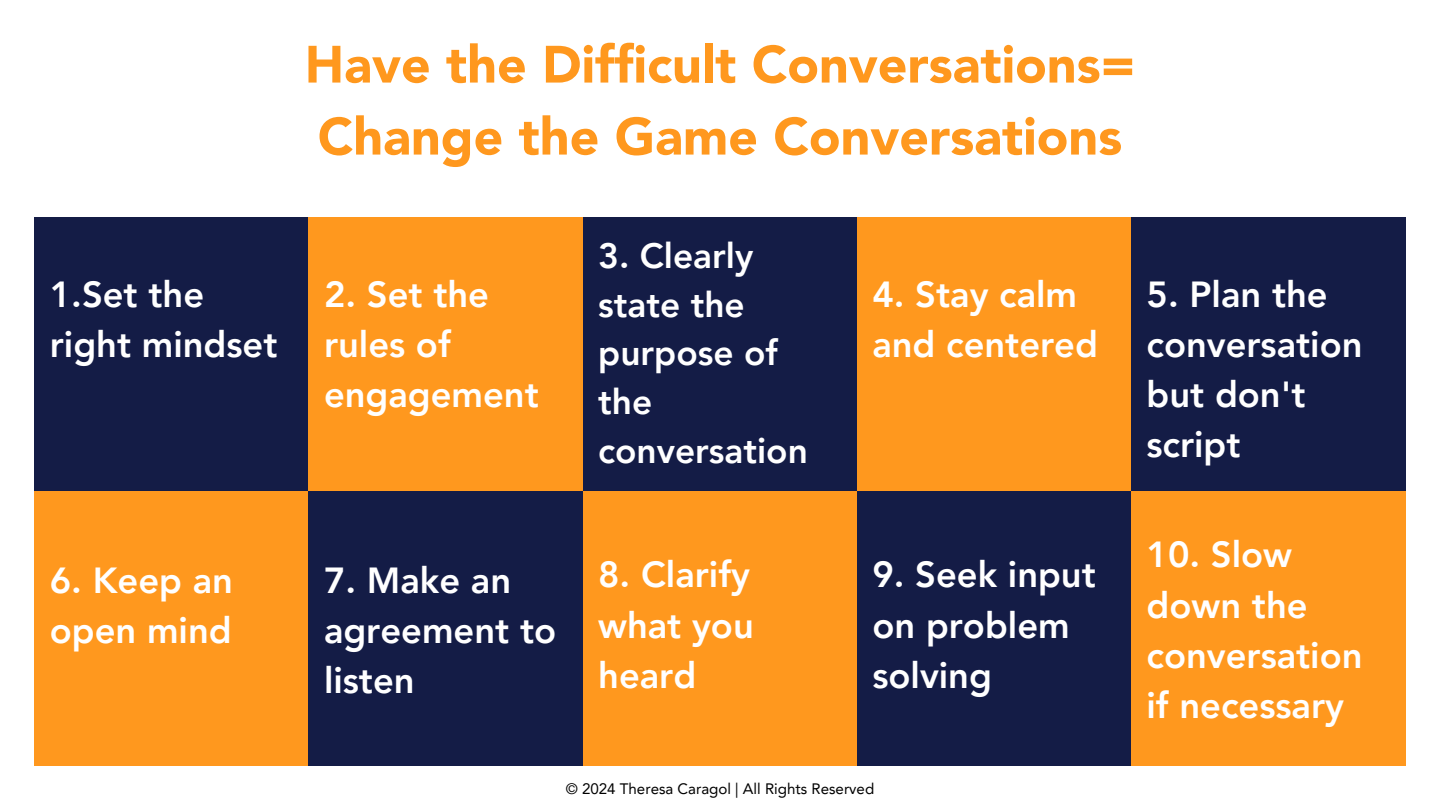
<style>
.page{position:relative;width:1440px;height:810px;background:#fff}
.page>*{position:absolute;margin:0;border:0;box-sizing:border-box;transform-origin:0 0}
.t1{font:900 51.9px/72px "Avenir LT Pro";color:#ff981e}
.t2{font:800 36.3px/50.2px "Avenir LT Pro";color:#fff}
.t3{font:800 35.2px/48.8px "Avenir LT Pro";color:#fff}
.t4{font:15.1px "Avenir LT Pro";color:#000}
</style>
<div class="page">
<div style="left:35px;top:218px;width:274px;height:274px;background:#141c46"></div>
<div style="left:309px;top:218px;width:274px;height:274px;background:#ff981e"></div>
<div style="left:583px;top:218px;width:274px;height:274px;background:#141c46"></div>
<div style="left:857px;top:218px;width:274px;height:274px;background:#ff981e"></div>
<div style="left:1131px;top:218px;width:274px;height:274px;background:#141c46"></div>
<div style="left:35px;top:492px;width:274px;height:274px;background:#ff981e"></div>
<div style="left:309px;top:492px;width:274px;height:274px;background:#141c46"></div>
<div style="left:583px;top:492px;width:274px;height:274px;background:#ff981e"></div>
<div style="left:857px;top:492px;width:274px;height:274px;background:#141c46"></div>
<div style="left:1131px;top:492px;width:274px;height:274px;background:#ff981e"></div>
<h1 class="t1" style="left:305px;top:29px;width:832px">Have the Difficult Conversations=<br>Change the Game Conversations</h1>
<p class="t2" style="left:50px;top:269px;width:229px">1.Set the right mindset</p>
<p class="t2" style="left:324px;top:269px;width:216px">2. Set the rules of engagement</p>
<p class="t3" style="left:598px;top:232px;width:211px">3. Clearly state the purpose of the conversation</p>
<p class="t2" style="left:872px;top:269px;width:227px">4. Stay calm and centered</p>
<p class="t2" style="left:1147px;top:269px;width:218px">5. Plan the conversation but don't script</p>
<p class="t2" style="left:50px;top:555px;width:185px">6. Keep an open mind</p>
<p class="t2" style="left:324px;top:555px;width:234px">7. Make an agreement to listen</p>
<p class="t2" style="left:598px;top:550px;width:157px;text-align:justify">8. Clarify what you heard</p>
<p class="t2" style="left:872px;top:550px;width:225px">9. Seek input on problem solving</p>
<p class="t4" style="left:566px;top:780px;width:310px">© 2024 Theresa Caragol | All Rights Reserved</p>
<p class="t2" style="left:1147px;top:530px;width:218px">10. Slow down the conversation if necessary</p>
</div>
